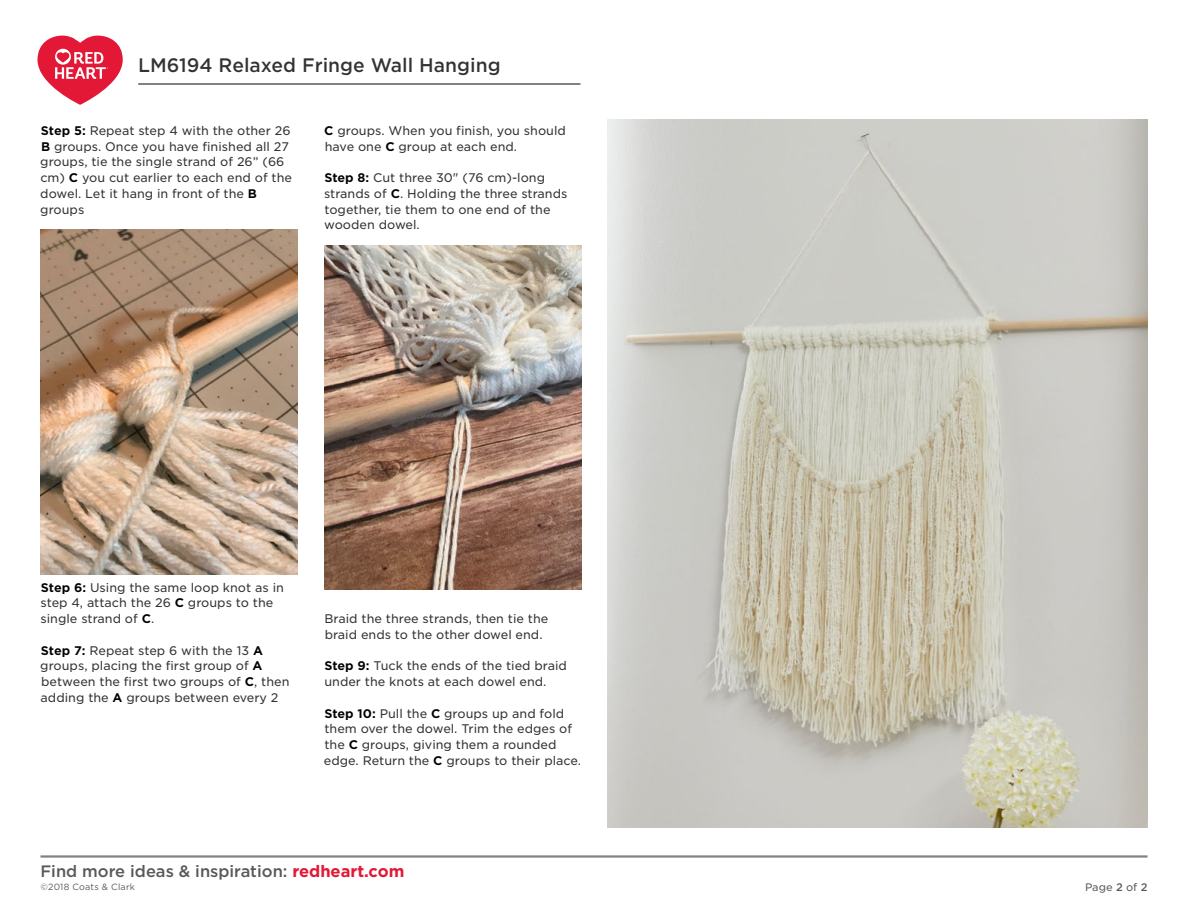
<style>
.page{position:relative;width:1188px;height:918px;background:#fff}
.page>*{position:absolute;margin:0;border:0;box-sizing:border-box;transform-origin:0 0}
.t1{font:500 18.75px "Gotham S Sm";color:#333334}
.t2{font:500 16.5px "Gotham";color:#58595b}
.t3{font:12px/15.8px "Gotham S Sm";color:#333334}
.t4{font:10.5px "Gotham S Sm";color:#58595b}
.t5{font:9px "Gotham";letter-spacing:.02em;color:#58595b}
.s1{font-weight:700;color:#000}
.s2{font-weight:700;color:#e31837}
.s3{font-weight:500}
</style>
<div class="page">
<hr style="left:40px;top:855px;width:1108px;height:3px;background:#808285">
<img style="left:40px;top:230px;width:258px;height:344px">
<img style="left:324px;top:245px;width:257px;height:345px">
<hr style="left:138px;top:83px;width:442px;height:2px;background:#58595b">
<svg style="left:38px;top:36px;width:85px;height:69px"></svg>
<img style="left:608px;top:119px;width:540px;height:709px">
<h1 class="t1" style="left:138px;top:52px;width:364px">LM6194 Relaxed Fringe Wall Hanging</h1>
<p class="t3" style="left:40px;top:122px;width:253px"><span class="s1">Step 5:</span> Repeat step 4 with the other 26<br><span class="s1">B</span> groups. Once you have finished all 27 groups, tie the single strand of 26” (66 cm) <span class="s1">C</span> you cut earlier to each end of the dowel. Let it hang in front of the <span class="s1">B </span>groups</p>
<p class="t3" style="left:324px;top:122px;width:243px"><span class="s1">C</span> groups. When you finish, you should have one <span class="s1">C</span> group at each end.</p>
<p class="t3" style="left:324px;top:170px;width:245px"><span class="s1">Step 8:</span> Cut three 30" (76 cm)-long strands of <span class="s1">C</span>. Holding the three strands together, tie them to one end of the wooden dowel.</p>
<p class="t3" style="left:41px;top:579px;width:245px"><span class="s1">Step 6:</span> Using the same loop knot as in step 4, attach the 26 <span class="s1">C</span> groups to the single strand of <span class="s1">C</span>.</p>
<p class="t3" style="left:40px;top:642px;width:251px"><span class="s1">Step 7:</span> Repeat step 6 with the 13 <span class="s1">A </span>groups, placing the first group of <span class="s1">A </span>between the first two groups of <span class="s1">C</span>, then adding the <span class="s1">A</span> groups between every 2</p>
<p class="t3" style="left:325px;top:611px;width:225px">Braid the three strands, then tie the braid ends to the other dowel end.</p>
<p class="t3" style="left:324px;top:658px;width:244px"><span class="s1">Step 9:</span> Tuck the ends of the tied braid under the knots at each dowel end.</p>
<p class="t3" style="left:324px;top:705px;width:259px"><span class="s1">Step 10:</span> Pull the <span class="s1">C</span> groups up and fold them over the dowel. Trim the edges of the <span class="s1">C</span> groups, giving them a rounded edge. Return the <span class="s1">C</span> groups to their place.</p>
<h2 class="t2" style="left:40px;top:860px;width:365px">Find more ideas &amp; inspiration: <span class="s2">redheart.com</span></h2>
<p class="t5" style="left:40px;top:882px;width:96px">©2018 Coats &amp; Clark</p>
<p class="t4" style="left:1085px;top:880px;width:64px">Page <span class="s3">2</span> of <span class="s3">2</span></p>
</div>
